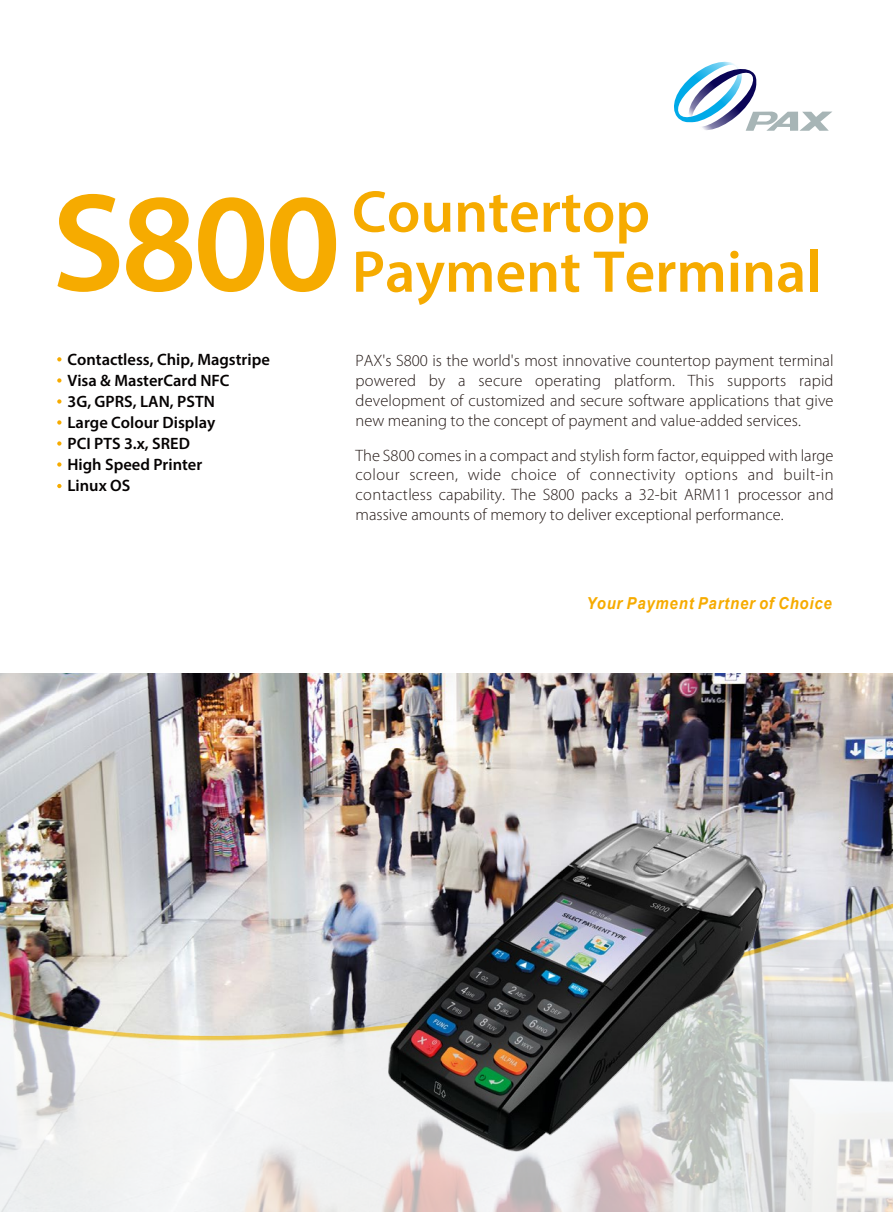
<style>
.page{position:relative;width:893px;height:1212px;background:#fff}
.page>*{position:absolute;margin:0;border:0;box-sizing:border-box;transform-origin:0 0}
.t1{font:600 140.85px "Myriad Pro";color:#f6ab00}
.t2{font:600 59.4px/60px "Myriad Pro";color:#f6ab00}
.t3{font:300 16.5px/19.8px "Myriad Pro";color:#231815;text-align:justify}
.t4{font:600 16.5px/21px "Myriad Pro";color:#050202}
.t5{font:italic 700 16.5px "Arial";letter-spacing:.055em;color:#f6ab00;scale:.9 1}
</style>
<div class="page">
<img style="left:0;top:673px;width:893px;height:193px">
<svg style="left:674px;top:62px;width:158px;height:69px"></svg>
<img style="left:0;top:866px;width:893px;height:346px">
<img style="left:347px;top:766px;width:485px;height:413px">
<svg style="left:57px;top:357px;width:4px;height:4px"></svg>
<svg style="left:57px;top:378px;width:4px;height:5px"></svg>
<svg style="left:57px;top:399px;width:4px;height:5px"></svg>
<svg style="left:57px;top:420px;width:4px;height:5px"></svg>
<svg style="left:57px;top:441px;width:4px;height:5px"></svg>
<svg style="left:57px;top:462px;width:4px;height:5px"></svg>
<svg style="left:57px;top:484px;width:4px;height:4px"></svg>
<h1 class="t1" style="left:52px;top:154px;width:291px">S800</h1>
<h2 class="t2" style="left:352px;top:180px;width:471px">Countertop<br>Payment Terminal</h2>
<p class="t4" style="left:68px;top:349px;width:204px">Contactless, Chip, Magstripe<br>Visa &amp; MasterCard NFC<br>3G, GPRS, LAN, PSTN<br>Large Colour Display<br>PCI PTS 3.x, SRED<br>High Speed Printer<br>Linux OS</p>
<p class="t3" style="left:356px;top:351px;width:480px">PAX's S800 is the world's most innovative countertop payment terminal powered by a secure operating platform. This supports rapid development of customized and secure software applications that give new meaning to the concept of payment and value-added services.</p>
<p class="t3" style="left:356px;top:445px;width:480px">The S800 comes in a compact and stylish form factor, equipped with large colour screen, wide choice of connectivity options and built-in contactless capability. The S800 packs a 32-bit ARM11 processor and massive amounts of memory to deliver exceptional performance.</p>
<p class="t5" style="left:587px;top:592px;width:274px">Your Payment Partner of Choice</p>
</div>
